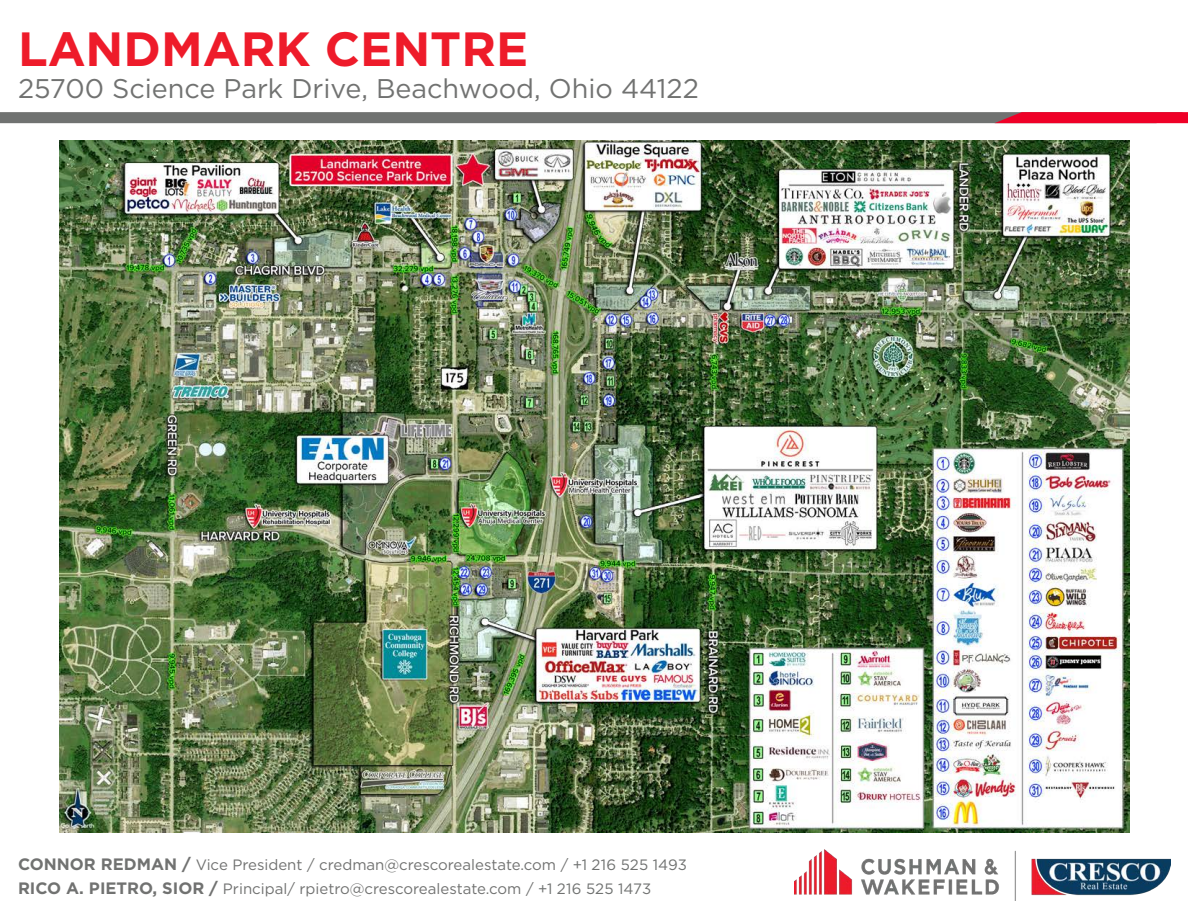
<style>
.page{position:relative;width:1188px;height:918px;background:#fff}
.page>*{position:absolute;margin:0;border:0;box-sizing:border-box;transform-origin:0 0}
.t1{font:700 48px "Gotham";color:#ee1b2a}
.t2{font:27px "Gotham";color:#717271}
.t3{font:15px "Gotham";color:#717271}
.s1{font-weight:700;font-size:16.5px}
.s2{color:#707271}
</style>
<div class="page">
<svg style="left:0;top:112px;width:1188px;height:11px;background:#846267"></svg>
<img style="left:795px;top:850px;width:376px;height:50px">
<img style="left:59px;top:140px;width:1070px;height:693px">
<h1 class="t1" style="left:18px;top:18px;width:512px">LANDMARK CENTRE</h1>
<h2 class="t2" style="left:18px;top:71px;width:682px">25700 Science Park Drive, Beachwood, Ohio 44122</h2>
<p class="t3" style="left:18px;top:855px;width:671px"><span class="s1">CONNOR REDMAN /</span> Vice President / credman@crescorealestate.com / <span class="s2">+1 216 525 1493</span></p>
<p class="t3" style="left:18px;top:879px;width:635px"><span class="s1">RICO A. PIETRO, SIOR /</span> Principal/ rpietro@crescorealestate.com / <span class="s2">+1 216 525 1473</span></p>
</div>
